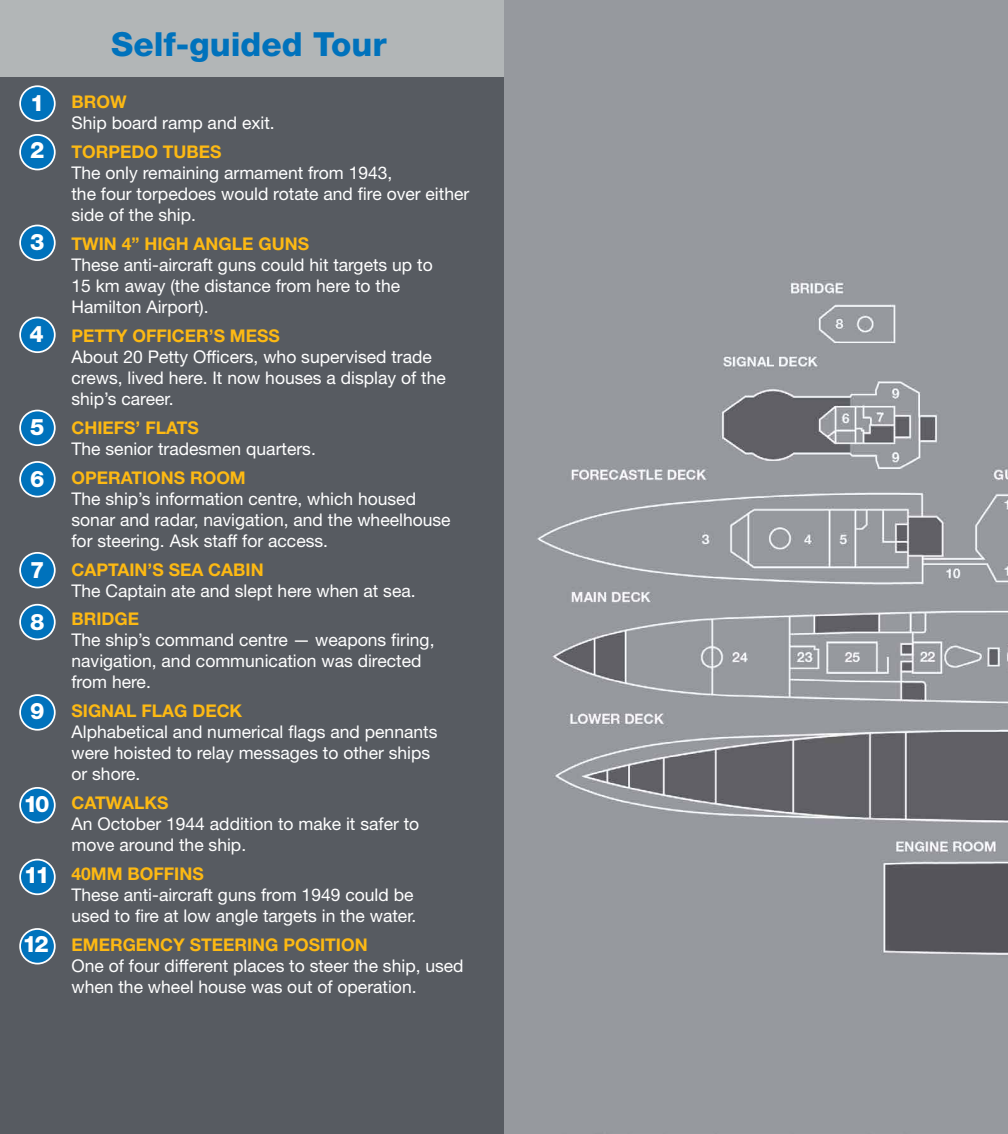
<style>
.page{position:relative;width:1008px;height:1134px;background:#fff}
.page>*{position:absolute;margin:0;border:0;box-sizing:border-box;transform-origin:0 0}
.t1{font:800 33.25px "Helvetica Neue LT Std";color:#0072bc}
.t2{font:800 22.75px/46.6px "Helvetica Neue LT Std";color:#fff}
.t3{font:17.5px/21px "Helvetica Neue LT Std";color:#fff}
.t4{font:700 17.5px "Helvetica Neue LT Std";color:#fdb913}
</style>
<div class="page">
<img style="left:504px;top:0;width:504px;height:1134px">
<div style="left:0;top:0;width:504px;height:1134px;background:#575b61"></div>
<div style="left:0;top:0;width:504px;height:77px;background:#b2b6b7"></div>
<div style="left:20px;top:86px;width:35px;height:35px;background:#0072bc;border-radius:50%"></div>
<div style="left:19px;top:85px;width:37px;height:37px;border:2px solid #fff;border-radius:50%"></div>
<div style="left:20px;top:135px;width:35px;height:35px;background:#0072bc;border-radius:50%"></div>
<div style="left:19px;top:134px;width:37px;height:36px;border:2px solid #fff;border-radius:50%"></div>
<div style="left:20px;top:225px;width:35px;height:35px;background:#0072bc;border-radius:50%"></div>
<div style="left:19px;top:225px;width:37px;height:36px;border:2px solid #fff;border-radius:50%"></div>
<div style="left:20px;top:411px;width:35px;height:34px;background:#0072bc;border-radius:50%"></div>
<div style="left:19px;top:410px;width:37px;height:36px;border:2px solid #fff;border-radius:50%"></div>
<div style="left:20px;top:462px;width:35px;height:35px;background:#0072bc;border-radius:50%"></div>
<div style="left:19px;top:461px;width:37px;height:36px;border:2px solid #fff;border-radius:50%"></div>
<div style="left:20px;top:695px;width:35px;height:35px;background:#0072bc;border-radius:50%"></div>
<div style="left:19px;top:694px;width:37px;height:37px;border:2px solid #fff;border-radius:50%"></div>
<div style="left:20px;top:860px;width:35px;height:34px;background:#0072bc;border-radius:50%"></div>
<div style="left:19px;top:859px;width:37px;height:36px;border:2px solid #fff;border-radius:50%"></div>
<div style="left:20px;top:318px;width:35px;height:34px;background:#0072bc;border-radius:50%"></div>
<div style="left:19px;top:317px;width:37px;height:36px;border:2px solid #fff;border-radius:50%"></div>
<div style="left:20px;top:553px;width:35px;height:35px;background:#0072bc;border-radius:50%"></div>
<div style="left:19px;top:552px;width:37px;height:36px;border:2px solid #fff;border-radius:50%"></div>
<div style="left:20px;top:605px;width:35px;height:34px;background:#0072bc;border-radius:50%"></div>
<div style="left:19px;top:604px;width:37px;height:36px;border:2px solid #fff;border-radius:50%"></div>
<div style="left:20px;top:788px;width:35px;height:35px;background:#0072bc;border-radius:50%"></div>
<div style="left:19px;top:787px;width:37px;height:36px;border:2px solid #fff;border-radius:50%"></div>
<div style="left:20px;top:929px;width:35px;height:35px;background:#0072bc;border-radius:50%"></div>
<div style="left:19px;top:928px;width:37px;height:37px;border:2px solid #fff;border-radius:50%"></div>
<h2 class="t2" style="left:30px;top:80px;width:16px">1<br>2</h2>
<h2 class="t2" style="left:30px;top:219px;width:16px">3</h2>
<h2 class="t2" style="left:30px;top:311px;width:16px">4</h2>
<h2 class="t2" style="left:30px;top:404px;width:16px">5</h2>
<h2 class="t2" style="left:30px;top:455px;width:16px">6</h2>
<h2 class="t2" style="left:30px;top:546px;width:16px">7</h2>
<h2 class="t2" style="left:30px;top:598px;width:16px">8</h2>
<h2 class="t2" style="left:30px;top:688px;width:16px">9</h2>
<h2 class="t2" style="left:23px;top:780px;width:27px">10</h2>
<h2 class="t2" style="left:24px;top:852px;width:27px">11</h2>
<h2 class="t2" style="left:23px;top:921px;width:28px">12</h2>
<h1 class="t1" style="left:111px;top:24px;width:277px">Self-guided Tour</h1>
<p class="t4" style="left:71px;top:91px;width:57px">BROW</p>
<p class="t3" style="left:71px;top:112px;width:205px">Ship board ramp and exit.</p>
<p class="t4" style="left:71px;top:141px;width:152px">TORPEDO TUBES</p>
<p class="t3" style="left:71px;top:162px;width:399px">The only remaining armament from 1943,<br>the four torpedoes would rotate and fire over either side of the ship.</p>
<p class="t4" style="left:71px;top:233px;width:239px">TWIN 4” HIGH ANGLE GUNS</p>
<p class="t3" style="left:71px;top:254px;width:363px">These anti-aircraft guns could hit targets up to<br>15 km away (the distance from here to the<br>Hamilton Airport).</p>
<p class="t4" style="left:71px;top:325px;width:210px">PETTY OFFICER’S MESS</p>
<p class="t3" style="left:71px;top:346px;width:376px">About 20 Petty Officers, who supervised trade crews, lived here. It now houses a display of the ship’s career.</p>
<p class="t4" style="left:71px;top:417px;width:129px">CHIEFS’ FLATS</p>
<p class="t3" style="left:71px;top:438px;width:246px">The senior tradesmen quarters.</p>
<p class="t4" style="left:71px;top:467px;width:176px">OPERATIONS ROOM</p>
<p class="t3" style="left:71px;top:488px;width:381px">The ship’s information centre, which housed sonar and radar, navigation, and the wheelhouse for steering. Ask staff for access.</p>
<p class="t4" style="left:71px;top:559px;width:194px">CAPTAIN’S SEA CABIN</p>
<p class="t3" style="left:71px;top:580px;width:346px">The Captain ate and slept here when at sea.</p>
<p class="t4" style="left:71px;top:608px;width:69px">BRIDGE</p>
<p class="t3" style="left:71px;top:630px;width:365px">The ship’s command centre — weapons firing, navigation, and communication was directed from here.</p>
<p class="t4" style="left:71px;top:700px;width:172px">SIGNAL FLAG DECK</p>
<p class="t3" style="left:71px;top:721px;width:367px">Alphabetical and numerical flags and pennants were hoisted to relay messages to other ships or shore.</p>
<p class="t4" style="left:71px;top:792px;width:98px">CATWALKS</p>
<p class="t3" style="left:71px;top:813px;width:349px">An October 1944 addition to make it safer to move around the ship.</p>
<p class="t4" style="left:71px;top:863px;width:134px">40MM BOFFINS</p>
<p class="t3" style="left:71px;top:884px;width:346px">These anti-aircraft guns from 1949 could be used to fire at low angle targets in the water.</p>
<p class="t4" style="left:71px;top:934px;width:298px">EMERGENCY STEERING POSITION</p>
<p class="t3" style="left:71px;top:955px;width:394px">One of four different places to steer the ship, used when the wheel house was out of operation.</p>
</div>
